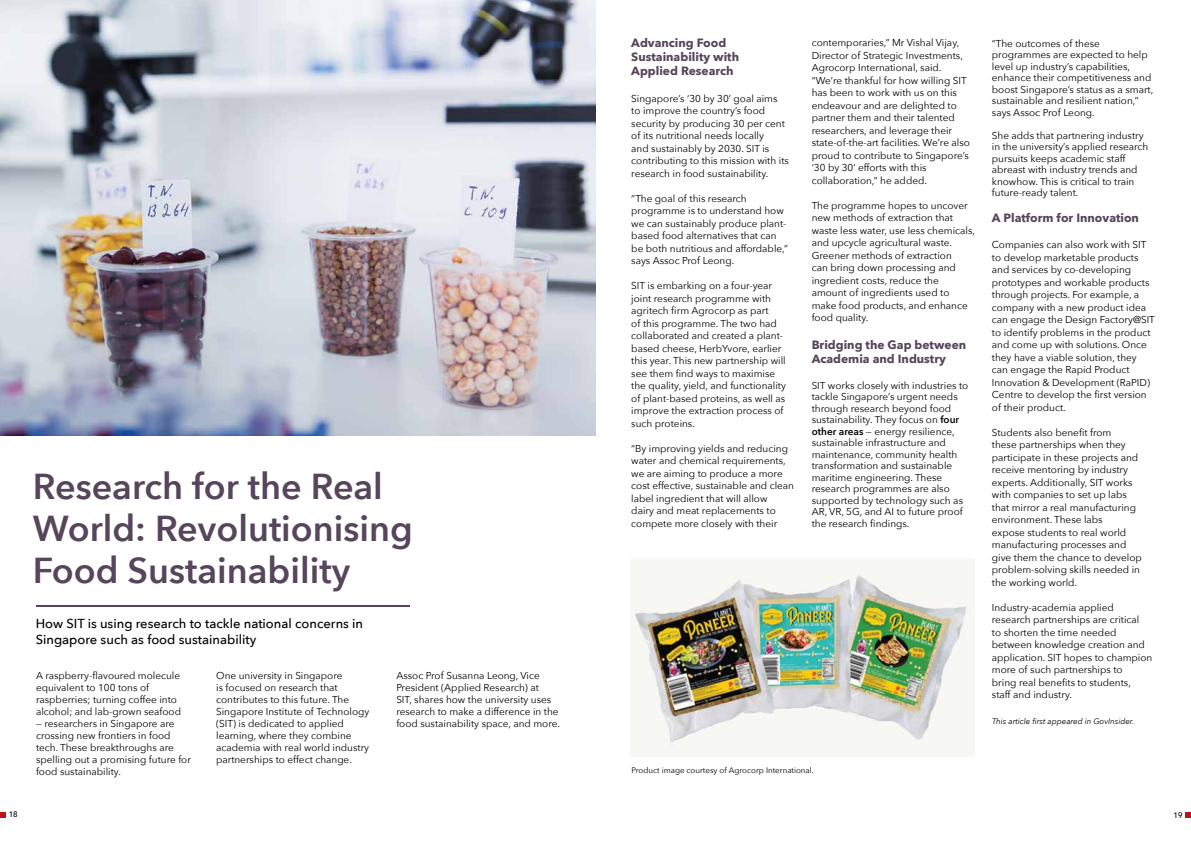
<style>
.page{position:relative;width:1191px;height:842px;background:#fff}
.page>*{position:absolute;margin:0;border:0;box-sizing:border-box;transform-origin:0 0}
.t1{font:600 36px/42px "Avenir Next";color:#56455b}
.t2{font:500 13px/15.6px "Avenir Next";color:#000}
.t3{font:700 12px/14px "Avenir Next";color:#56455b}
.t4{font:10px/12.5px "Avenir Next";color:#000}
.t5{font:8px "Avenir Next";color:#000}
.t6{font:italic 8px "Avenir Next";color:#000}
.t7{font:500 8px "Avenir";color:#000}
.s1{font-weight:600}
</style>
<div class="page">
<svg style="left:1185px;top:812px;width:6px;height:5px"></svg>
<hr style="left:36px;top:606px;width:374px;height:1px;background:#56455b">
<svg style="left:0;top:812px;width:6px;height:5px"></svg>
<img style="left:0;top:0;width:595px;height:436px">
<img style="left:630px;top:558px;width:344px;height:198px">
<h1 class="t1" style="left:33px;top:464px;width:381px">Research for the Real<br>World: Revolutionising<br>Food Sustainability</h1>
<h2 class="t2" style="left:36px;top:615px;width:329px">How SIT is using research to tackle national concerns in<br>Singapore such as food sustainability</h2>
<p class="t4" style="left:36px;top:669px;width:146px;line-height:12px">A raspberry-flavoured molecule equivalent to 100 tons of raspberries; turning coffee into alcohol; and lab-grown seafood</p>
<p class="t4" style="left:36px;top:717px;width:156px;line-height:12px">— researchers in Singapore are crossing new frontiers in food tech. These breakthroughs are spelling out a promising future for food sustainability.</p>
<p class="t4" style="left:396px;top:669px;width:165px;line-height:12px">Assoc Prof Susanna Leong, Vice President (Applied Research) at<br>SIT, shares how the university uses research to make a difference in the food sustainability space, and more.</p>
<p class="t4" style="left:216px;top:669px;width:155px;line-height:12px">One university in Singapore<br>is focused on research that contributes to this future. The<br>Singapore Institute of Technology (SIT) is dedicated to applied learning, where they combine academia with real world industry partnerships to effect change.</p>
<p class="t3" style="left:631px;top:36px;width:109px">Advancing Food<br>Sustainability with<br>Applied Research</p>
<p class="t4" style="left:631px;top:91px;width:159px">Singapore’s ‘30 by 30’ goal aims to improve the country’s food security by producing 30 per cent of its nutritional needs locally<br>and sustainably by 2030. SIT is contributing to this mission with its research in food sustainability.</p>
<p class="t4" style="left:631px;top:191px;width:158px">“The goal of this research programme is to understand how we can sustainably produce plant&shy;based food alternatives that can be both nutritious and affordable,” says Assoc Prof Leong.</p>
<p class="t4" style="left:631px;top:279px;width:156px">SIT is embarking on a four-year joint research programme with agritech firm Agrocorp as part<br>of this programme. The two had collaborated and created a plant&shy;based cheese, HerbYvore, earlier this year. This new partnership will see them find ways to maximise the quality, yield, and functionality of plant-based proteins, as well as improve the extraction process of such proteins.</p>
<p class="t4" style="left:631px;top:441px;width:164px">“By improving yields and reducing water and chemical requirements, we are aiming to produce a more cost effective, sustainable and clean label ingredient that will allow<br>dairy and meat replacements to compete more closely with their</p>
<p class="t4" style="left:811px;top:36px;width:160px">contemporaries,” Mr Vishal Vijay, Director of Strategic Investments, Agrocorp International, said. “We’re thankful for how willing SIT has been to work with us on this endeavour and are delighted to partner them and their talented researchers, and leverage their state-of-the-art facilities. We’re also proud to contribute to Singapore’s ‘30 by 30’ efforts with this collaboration,” he added.</p>
<p class="t4" style="left:811px;top:198px;width:165px">The programme hopes to uncover new methods of extraction that waste less water, use less chemicals, and upcycle agricultural waste.<br>Greener methods of extraction<br>can bring down processing and ingredient costs, reduce the amount of ingredients used to make food products, and enhance food quality.</p>
<p class="t3" style="left:811px;top:338px;width:156px">Bridging the Gap between<br>Academia and Industry</p>
<p class="t4" style="left:811px;top:379px;width:158px;line-height:11.5px">SIT works closely with industries to tackle Singapore’s urgent needs through research beyond food sustainability. They focus on <span class="s1">four other areas</span> — energy resilience, sustainable infrastructure and maintenance, community health transformation and sustainable maritime engineering. These research programmes are also supported by technology such as<br>AR, VR, 5G, and AI to future proof the research findings.</p>
<p class="t5" style="left:631px;top:763px;width:184px">Product image courtesy of Agrocorp International.</p>
<p class="t4" style="left:992px;top:37px;width:163px;line-height:11.5px">“The outcomes of these programmes are expected to help level up industry’s capabilities, enhance their competitiveness and boost Singapore’s status as a smart, sustainable and resilient nation,” says Assoc Prof Leong.</p>
<p class="t4" style="left:992px;top:129px;width:158px;line-height:11.5px">She adds that partnering industry in the university’s applied research pursuits keeps academic staff abreast with industry trends and knowhow. This is critical to train future-ready talent.</p>
<p class="t3" style="left:992px;top:210px;width:149px">A Platform for Innovation</p>
<p class="t4" style="left:992px;top:238px;width:165px">Companies can also work with SIT to develop marketable products and services by co-developing prototypes and workable products through projects. For example, a company with a new product idea can engage the Design Factory@SIT to identify problems in the product and come up with solutions. Once they have a viable solution, they can engage the Rapid Product<br>Innovation &amp; Development (RaPID)<br>Centre to develop the first version of their product.</p>
<p class="t4" style="left:992px;top:425px;width:151px">Students also benefit from<br>these partnerships when they participate in these projects and receive mentoring by industry experts. Additionally, SIT works with companies to set up labs that mirror a real manufacturing environment. These labs<br>expose students to real world manufacturing processes and give them the chance to develop problem-solving skills needed in the working world.</p>
<p class="t4" style="left:992px;top:600px;width:162px">Industry-academia applied research partnerships are critical<br>to shorten the time needed between knowledge creation and application. SIT hopes to champion more of such partnerships to<br>bring real benefits to students,<br>staff and industry.</p>
<p class="t6" style="left:992px;top:714px;width:144px">This article first appeared in GovInsider.</p>
<p class="t7" style="left:9px;top:808px;width:10px">18</p>
<p class="t7" style="left:1173px;top:808px;width:10px">19</p>
</div>
